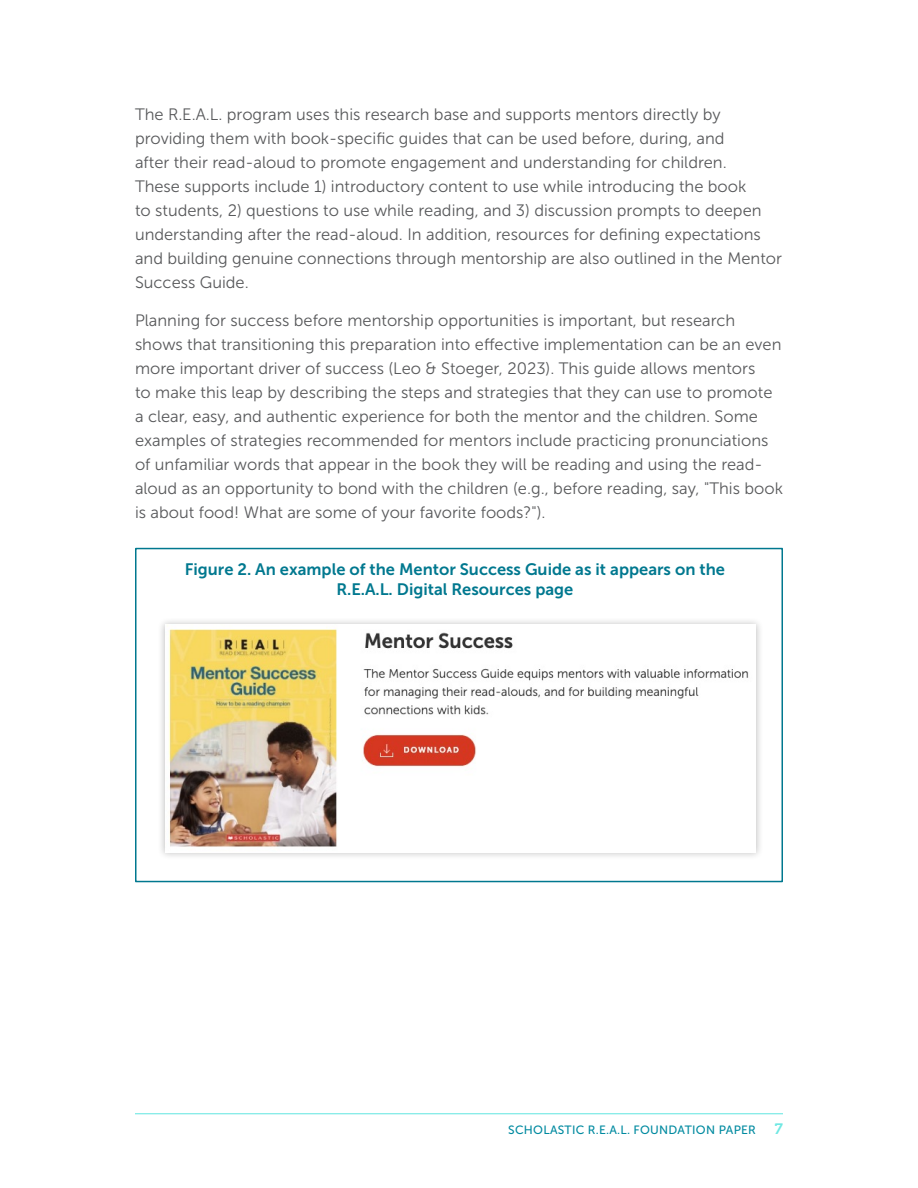
<style>
.page{position:relative;width:918px;height:1188px;background:#fff}
.page>*{position:absolute;margin:0;border:0;box-sizing:border-box;transform-origin:0 0}
.t1{font:16.5px/24px "Museo Sans 300";color:#58595b}
.t2{font:16.5px/19.8px "Museo Sans 700";color:#00788f;text-align:center}
.t3{font:15px "Museo 700";color:#70e8e3}
.t4{font:12px "Museo Sans 500";letter-spacing:.02em;color:#008aa0}
</style>
<div class="page">
<hr style="left:135px;top:1113px;width:648px;height:1px;background:#70e8e3">
<div style="left:135px;top:548px;width:648px;height:334px;background:#fff;border:2px solid #00788f"></div>
<div style="left:158px;top:617px;width:605px;height:243px;background:#000;opacity:.25"></div>
<img style="left:165px;top:625px;width:591px;height:227px">
<p class="t1" style="left:135px;top:103px;width:649px">The R.E.A.L. program uses this research base and supports mentors directly by providing them with book-specific guides that can be used before, during, and<br>after their read-aloud to promote engagement and understanding for children.<br>These supports include 1) introductory content to use while introducing the book<br>to students, 2) questions to use while reading, and 3) discussion prompts to deepen understanding after the read-aloud. In addition, resources for defining expectations and building genuine connections through mentorship are also outlined in the Mentor Success Guide.</p>
<p class="t1" style="left:135px;top:308px;width:650px">Planning for success before mentorship opportunities is important, but research shows that transitioning this preparation into effective implementation can be an even more important driver of success (Leo &amp; Stoeger, 2023). This guide allows mentors<br>to make this leap by describing the steps and strategies that they can use to promote a clear, easy, and authentic experience for both the mentor and the children. Some examples of strategies recommended for mentors include practicing pronunciations of unfamiliar words that appear in the book they will be reading and using the read&shy;aloud as an opportunity to bond with the children (e.g., before reading, say, "This book is about food! What are some of your favorite foods?").</p>
<p class="t2" style="left:185px;top:560px;width:542px">Figure 2. An example of the Mentor Success Guide as it appears on the<br>R.E.A.L. Digital Resources page</p>
<p class="t4" style="left:508px;top:1123px;width:249px">SCHOLASTIC R.E.A.L. FOUNDATION PAPER</p>
<p class="t3" style="left:775px;top:1120px;width:10px">7</p>
</div>
